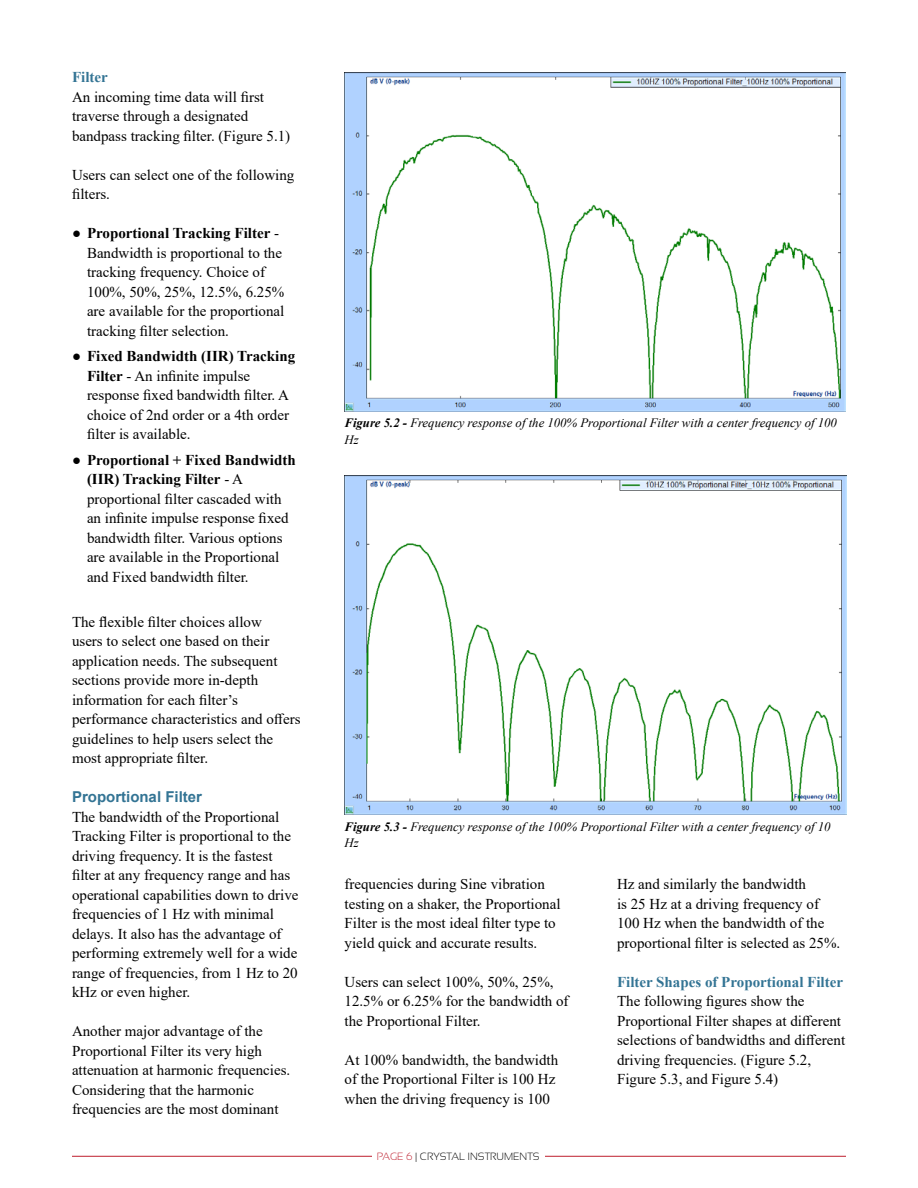
<style>
.page{position:relative;width:918px;height:1188px;background:#fff}
.page>*{position:absolute;margin:0;border:0;box-sizing:border-box;transform-origin:0 0}
.t1{font:15px/19.5px "Times New Roman";color:#000}
.t2{font:700 15px "Times New Roman";color:#337494}
.t3{font:700 15px "Arial";color:#337494}
.t4{font:italic 12.75px/16.5px "Times New Roman";color:#000}
.t5{font:300 10.5px "Sansation";color:#000}
.s1{font-family:"Arial"}
.s2{font-weight:700}
.s3{color:#be1e2d}
</style>
<div class="page">
<hr style="left:72px;top:1156px;width:774px;height:1px;background:#be1e2d">
<div style="left:373px;top:1140px;width:172px;height:48px;background:#fff"></div>
<img style="left:345px;top:72px;width:501px;height:339px">
<img style="left:345px;top:475px;width:501px;height:340px">
<p class="t2" style="left:72px;top:66px;width:37px">Filter</p>
<p class="t1" style="left:72px;top:86px;width:220px">An incoming time data will first traverse through a designated bandpass tracking filter. (Figure 5.1)</p>
<p class="t1" style="left:72px;top:164px;width:224px">Users can select one of the following filters.</p>
<p class="t1" style="left:87px;top:223px;width:199px;text-indent:-15px"><span class="s1">●</span> <span class="s2">Proportional Tracking Filter</span> -<br>Bandwidth is proportional to the tracking frequency. Choice of<br>100%, 50%, 25%, 12.5%, 6.25% are available for the proportional tracking filter selection.</p>
<p class="t1" style="left:87px;top:346px;width:210px;text-indent:-15px"><span class="s1">●</span> <span class="s2">Fixed Bandwidth (IIR) Tracking<br>Filter</span> - An infinite impulse response fixed bandwidth filter. A choice of 2nd order or a 4th order filter is available.</p>
<p class="t1" style="left:87px;top:449px;width:210px;text-indent:-15px"><span class="s1">●</span> <span class="s2">Proportional + Fixed Bandwidth (IIR) Tracking Filter</span> - A proportional filter cascaded with an infinite impulse response fixed bandwidth filter. Various options are available in the Proportional and Fixed bandwidth filter.</p>
<p class="t1" style="left:72px;top:611px;width:230px">The flexible filter choices allow<br>users to select one based on their application needs. The subsequent sections provide more in-depth information for each filter’s performance characteristics and offers guidelines to help users select the most appropriate filter.</p>
<p class="t3" style="left:72px;top:786px;width:132px">Proportional Filter</p>
<p class="t1" style="left:72px;top:806px;width:228px">The bandwidth of the Proportional Tracking Filter is proportional to the driving frequency. It is the fastest filter at any frequency range and has operational capabilities down to drive frequencies of 1 Hz with minimal delays. It also has the advantage of performing extremely well for a wide range of frequencies, from 1 Hz to 20 kHz or even higher.</p>
<p class="t1" style="left:72px;top:1021px;width:220px">Another major advantage of the Proportional Filter its very high attenuation at harmonic frequencies.<br>Considering that the harmonic frequencies are the most dominant</p>
<p class="t4" style="left:345px;top:414px;width:494px"><span class="s2">Figure 5.2 -</span> Frequency response of the 100% Proportional Filter with a center frequency of 100<br>Hz</p>
<p class="t4" style="left:345px;top:818px;width:488px"><span class="s2">Figure 5.3 -</span> Frequency response of the 100% Proportional Filter with a center frequency of 10<br>Hz</p>
<p class="t1" style="left:345px;top:874px;width:218px">frequencies during Sine vibration testing on a shaker, the Proportional Filter is the most ideal filter type to yield quick and accurate results.</p>
<p class="t1" style="left:345px;top:971px;width:226px">Users can select 100%, 50%, 25%,<br>12.5% or 6.25% for the bandwidth of the Proportional Filter.</p>
<p class="t1" style="left:345px;top:1049px;width:215px">At 100% bandwidth, the bandwidth of the Proportional Filter is 100 Hz when the driving frequency is 100</p>
<p class="t5" style="left:377px;top:1151px;width:164px"><span class="s3">PAGE 6</span> | CRYSTAL INSTRUMENTS</p>
<p class="t1" style="left:617px;top:874px;width:225px">Hz and similarly the bandwidth<br>is 25 Hz at a driving frequency of 100 Hz when the bandwidth of the proportional filter is selected as 25%.</p>
<p class="t2" style="left:617px;top:971px;width:228px">Filter Shapes of Proportional Filter</p>
<p class="t1" style="left:617px;top:991px;width:230px">The following figures show the Proportional Filter shapes at different selections of bandwidths and different driving frequencies. (Figure 5.2, Figure 5.3, and Figure 5.4)</p>
</div>
